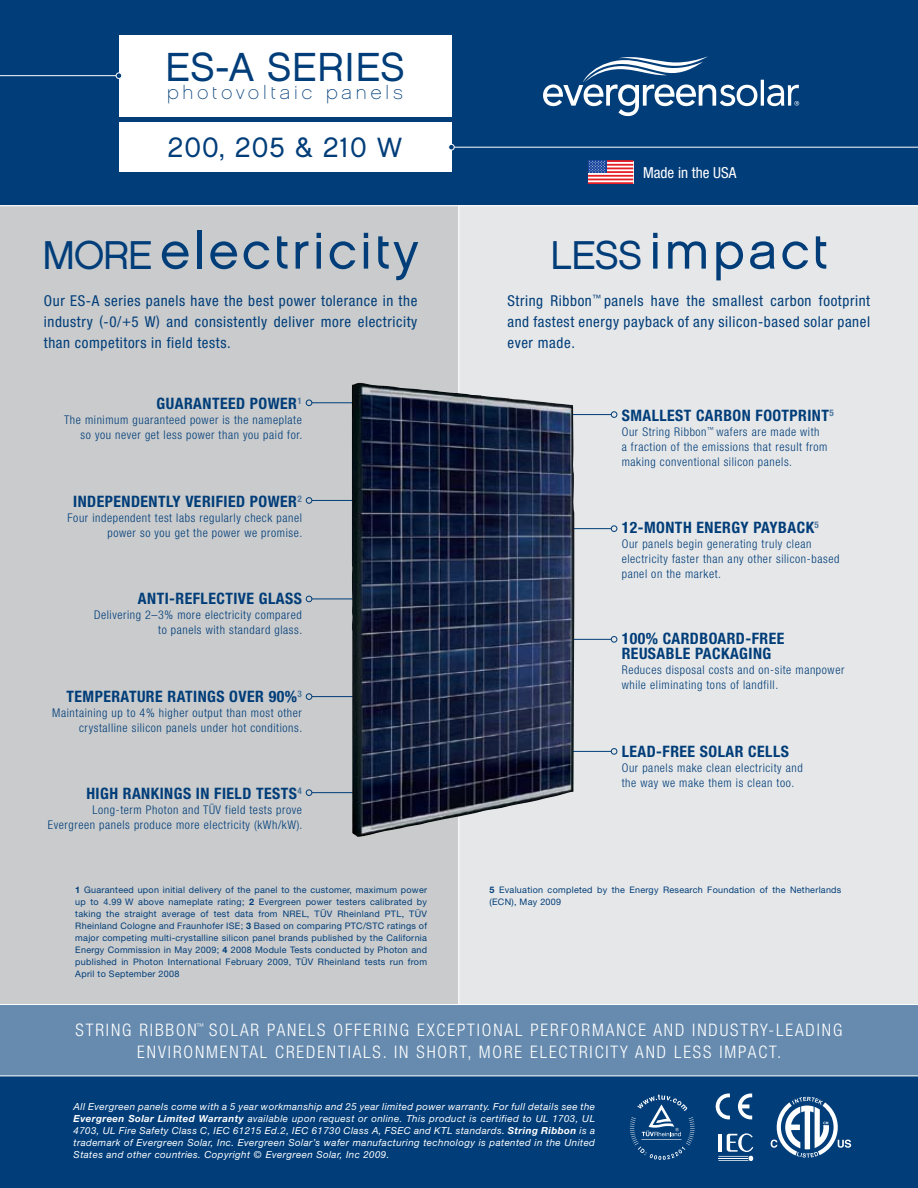
<style>
.page{position:relative;width:918px;height:1188px;background:#003d79}
.page>*{position:absolute;margin:0;border:0;box-sizing:border-box;transform-origin:0 0}
.t1{font:51.6px "Chalet London Nineteen Sixty";letter-spacing:.06em;color:#003d79}
.t2{font:40.5px "Chalet London Nineteen Sixty";letter-spacing:.01em;color:#003d79}
.t3{font:27.75px "Chalet London Nineteen Eighty";letter-spacing:.04em;color:#003d79}
.t4{font:18.9px "Chalet Paris Nineteen Sixty";letter-spacing:.21em;color:#003d79}
.t5{font:300 condensed 17.25px "Helvetica Neue";letter-spacing:.11em;color:#fff}
.t6{font:700 condensed 15.75px/15px "Helvetica Neue";letter-spacing:.03em;color:#003d79}
.t7{font:condensed 15.15px "Helvetica Neue";color:#fff}
.t8{font:condensed 15px/21px "Helvetica Neue";letter-spacing:.04em;color:#003d79;text-align:justify}
.t9{font:300 condensed 12px/15px "Helvetica Neue";letter-spacing:.05em;color:#003d79;text-align:right}
.t10{font:italic 9.75px/12px "Helvetica Neue";letter-spacing:.04em;color:#fff;text-align:justify}
.t11{font:9px/12px "Helvetica Neue";letter-spacing:.03em;color:#003d79;text-align:justify}
.s1{font-family:"Chalet Paris Nineteen Seventy"}
.s2{font-size:40.2px}
.s3{font-family:"Chalet London Nineteen Seventy"}
.s4{font-weight:700}
</style>
<div class="page">
<div style="left:0;top:206px;width:459px;height:870px;background:#c9cbcc"></div>
<div style="left:459px;top:206px;width:459px;height:870px;background:#e6e7e8"></div>
<hr style="left:0;top:205px;width:918px;height:1px;background:#fff">
<hr style="left:458px;top:206px;width:1px;height:866px;background:#fff">
<svg style="left:771px;top:1097px;width:80px;height:61px"></svg>
<svg style="left:716px;top:1094px;width:14px;height:25px"></svg>
<svg style="left:738px;top:1094px;width:14px;height:25px"></svg>
<svg style="left:718px;top:1133px;width:35px;height:28px"></svg>
<hr style="left:559px;top:639px;width:52px;height:1px;background:#003d79">
<hr style="left:559px;top:528px;width:52px;height:1px;background:#003d79">
<hr style="left:559px;top:414px;width:52px;height:1px;background:#003d79">
<hr style="left:559px;top:751px;width:52px;height:1px;background:#003d79">
<svg style="left:611px;top:636px;width:6px;height:6px"></svg>
<svg style="left:611px;top:526px;width:6px;height:6px"></svg>
<div style="left:611px;top:411px;width:6px;height:7px;border:1px solid #003d79;border-radius:50%"></div>
<div style="left:611px;top:748px;width:6px;height:7px;border:1px solid #003d79;border-radius:50%"></div>
<hr style="left:312px;top:402px;width:44px;height:1px;background:#003d79">
<hr style="left:312px;top:500px;width:44px;height:1px;background:#003d79">
<hr style="left:312px;top:599px;width:44px;height:1px;background:#003d79">
<hr style="left:312px;top:696px;width:44px;height:1px;background:#003d79">
<hr style="left:312px;top:792px;width:44px;height:1px;background:#003d79">
<svg style="left:306px;top:400px;width:6px;height:6px"></svg>
<div style="left:306px;top:497px;width:6px;height:7px;border:1px solid #003d79;border-radius:50%"></div>
<svg style="left:306px;top:596px;width:6px;height:6px"></svg>
<div style="left:306px;top:693px;width:6px;height:7px;border:1px solid #003d79;border-radius:50%"></div>
<svg style="left:306px;top:790px;width:6px;height:6px"></svg>
<img style="left:351px;top:383px;width:223px;height:454px">
<hr style="left:0;top:75px;width:117px;height:1px;background:#fff">
<hr style="left:410px;top:147px;width:508px;height:1px;background:#fff">
<svg style="left:543px;top:56px;width:256px;height:60px"></svg>
<div style="left:119px;top:35px;width:332px;height:82px;background:#fff"></div>
<div style="left:119px;top:122px;width:332px;height:50px;background:#fff"></div>
<div style="left:116px;top:72px;width:6px;height:7px;border:1px solid #fff;border-radius:50%"></div>
<div style="left:448px;top:144px;width:7px;height:6px;border:1px solid #fff;border-radius:50%"></div>
<div style="left:0;top:1005px;width:918px;height:71px;background:#668baf"></div>
<hr style="left:0;top:1075px;width:918px;height:1px;background:#fff">
<hr style="left:0;top:1004px;width:918px;height:1px;background:#fff">
<svg style="left:630px;top:1095px;width:65px;height:65px"></svg>
<svg style="left:588px;top:162px;width:45px;height:20px"></svg>
<hr style="left:588px;top:160px;width:45px;height:2px;background:#e61e26">
<hr style="left:588px;top:164px;width:45px;height:2px;background:#e61e26">
<hr style="left:588px;top:168px;width:45px;height:1px;background:#e61e26">
<hr style="left:588px;top:171px;width:45px;height:2px;background:#e61e26">
<hr style="left:588px;top:175px;width:45px;height:2px;background:#e61e26">
<hr style="left:588px;top:179px;width:45px;height:1px;background:#e61e26">
<hr style="left:588px;top:182px;width:45px;height:2px;background:#e61e26">
<div style="left:588px;top:160px;width:18px;height:13px;background:#19469d"></div>
<svg style="left:589px;top:161px;width:16px;height:12px"></svg>
<h2 class="t2" style="left:165px;top:42px;width:241px">ES-A SERIES</h2>
<h3 class="t4" style="left:167px;top:81px;width:237px">pho<span class="s1">t</span>ovol<span class="s1">t</span>aic panels</h3>
<h3 class="t3" style="left:168px;top:130px;width:236px">200, 205 &amp; 210 W</h3>
<p class="t7" style="left:643px;top:164px;width:95px">Made in the USA</p>
<h1 class="t1" style="left:42px;top:219px;width:378px"><span class="s2">MORE</span> elec<span class="s3">t</span>rici<span class="s3">t</span>y</h1>
<h1 class="t1" style="left:550px;top:219px;width:279px"><span class="s2">LESS</span> impac<span class="s3">t</span></h1>
<p class="t8" style="left:44px;top:290px;width:375px">Our ES-A series panels have the best power tolerance in the industry (-0/+5 W) and consistently deliver more electricity than competitors in field tests.</p>
<p class="t8" style="left:507px;top:290px;width:364px">String Ribbon<sup>™</sup> panels have the smallest carbon footprint and fastest energy payback of any silicon-based solar panel ever made.</p>
<h3 class="t6" style="left:157px;top:396px;width:147px">GUARANTEED POWER<sup>1</sup></h3>
<p class="t9" style="left:64px;top:412px;width:240px">The minimum guaranteed power is the nameplate so you never get less power than you paid for.</p>
<h3 class="t6" style="left:73px;top:493px;width:230px">INDEPENDENTLY VERIFIED POWER<sup>2</sup></h3>
<p class="t9" style="left:68px;top:510px;width:236px">Four independent test labs regularly check panel power so you get the power we promise.</p>
<h3 class="t6" style="left:138px;top:591px;width:165px">ANTI-REFLECTIVE GLASS</h3>
<p class="t9" style="left:94px;top:607px;width:210px">Delivering 2–3% more electricity compared to panels with standard glass.</p>
<h3 class="t6" style="left:67px;top:688px;width:237px">TEMPERATURE RATINGS OVER 90%<sup>3</sup></h3>
<p class="t9" style="left:52px;top:705px;width:252px">Maintaining up to 4% higher output than most other crystalline silicon panels under hot conditions.</p>
<h3 class="t6" style="left:86px;top:786px;width:217px">HIGH RANKINGS IN FIELD TESTS<sup>4</sup></h3>
<p class="t9" style="left:48px;top:802px;width:256px">Long-term Photon and TÜV field tests prove<br>Evergreen panels produce more electricity (kWh/kW).</p>
<h3 class="t6" style="left:622px;top:408px;width:214px">SMALLEST CARBON FOOTPRINT<sup>5</sup></h3>
<p class="t9" style="left:622px;top:424px;width:207px;text-align:left">Our String Ribbon<sup>™</sup> wafers are made with a fraction of the emissions that result from making conventional silicon panels.</p>
<h3 class="t6" style="left:622px;top:520px;width:199px">12-MONTH ENERGY PAYBACK<sup>5</sup></h3>
<p class="t9" style="left:622px;top:537px;width:219px;text-align:left">Our panels begin generating truly clean electricity faster than any other silicon-based panel on the market.</p>
<h3 class="t6" style="left:622px;top:631px;width:164px">100% CARDBOARD-FREE<br>REUSABLE PACKAGING</h3>
<p class="t9" style="left:622px;top:663px;width:224px;text-align:left">Reduces disposal costs and on-site manpower while eliminating tons of landfill.</p>
<h3 class="t6" style="left:622px;top:744px;width:169px">LEAD-FREE SOLAR CELLS</h3>
<p class="t9" style="left:622px;top:760px;width:183px;text-align:left">Our panels make clean electricity and the way we make them is clean too.</p>
<p class="t11" style="left:75px;top:884px;width:353px"><span class="s4">1</span> Guaranteed upon initial delivery of the panel to the customer, maximum power up to 4.99 W above nameplate rating; <span class="s4">2</span> Evergreen power testers calibrated by taking the straight average of test data from NREL, TÜV Rheinland PTL, TÜV Rheinland Cologne and Fraunhofer ISE; <span class="s4">3</span> Based on comparing PTC/STC ratings of major competing multi-crystalline silicon panel brands published by the California Energy Commission in May 2009; <span class="s4">4</span> 2008 Module Tests conducted by Photon and published in Photon International February 2009, TÜV Rheinland tests run from April to September 2008</p>
<p class="t11" style="left:490px;top:884px;width:353px"><span class="s4">5</span> Evaluation completed by the Energy Research Foundation of the Netherlands (ECN), May 2009</p>
<h3 class="t5" style="left:76px;top:1020px;width:233px">String Ribbon<sup>™</sup> solar panels</h3>
<h3 class="t5" style="left:334px;top:1020px;width:11px">offer</h3>
<h3 class="t5" style="left:384px;top:1020px;width:158px">ing exceptional perform</h3>
<h3 class="t5" style="left:606px;top:1020px;width:238px">ance and industry-leading</h3>
<h3 class="t5" style="left:137px;top:1042px;width:160px">environmental crede</h3>
<h3 class="t5" style="left:327px;top:1042px;width:164px">ntials . In short, more</h3>
<h3 class="t5" style="left:530px;top:1042px;width:154px">electricity and less</h3>
<h3 class="t5" style="left:719px;top:1042px;width:63px">impact.</h3>
<p class="t10" style="left:74px;top:1101px;width:523px">All Evergreen panels come with a 5 year workmanship and 25 year limited power warranty. For full details see the <span class="s4">Evergreen Solar Limited Warranty</span> available upon request or online. This product is certified to UL 1703, UL 4703, UL Fire Safety Class C, IEC 61215 Ed.2, IEC 61730 Class A, FSEC and KTL standards. <span class="s4">String Ribbon</span> is a trademark of Evergreen Solar, Inc. Evergreen Solar’s wafer manufacturing technology is patented in the United States and other countries. Copyright © Evergreen Solar, Inc 2009.</p>
</div>
